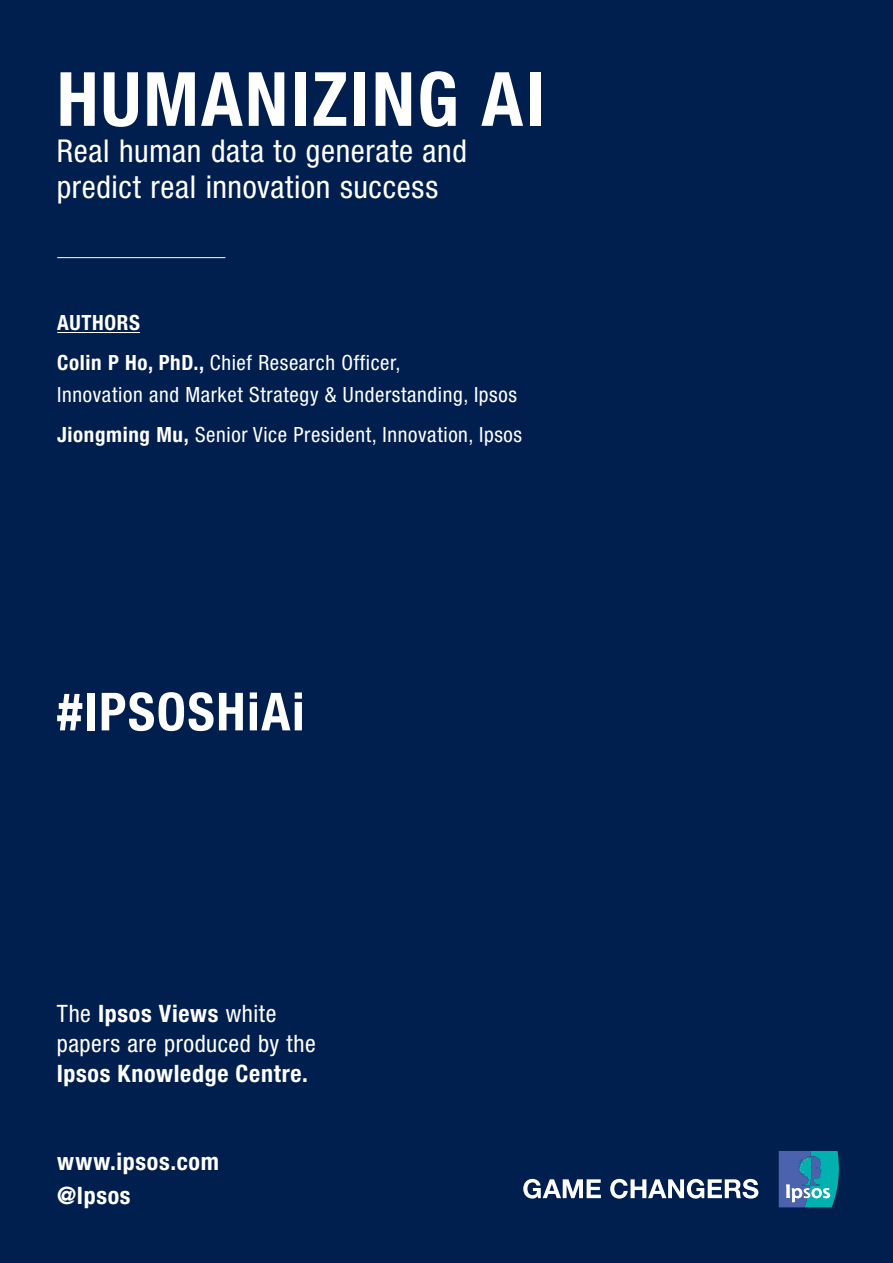
<style>
.page{position:relative;width:893px;height:1263px;background:#001f4e}
.page>*{position:absolute;margin:0;border:0;box-sizing:border-box;transform-origin:0 0}
.t1{font:700 condensed 75px "Helvetica Neue LT Pro";letter-spacing:.03em;color:#fff}
.t2{font:700 condensed 52.5px "Helvetica Neue LT Pro";letter-spacing:.03em;color:#fff}
.t3{font:condensed 31.5px/36px "Helvetica Neue LT Pro";letter-spacing:.02em;color:#fff}
.t4{font:condensed 24px/30px "Helvetica Neue LT Pro";letter-spacing:.02em;color:#fff}
.t5{font:700 condensed 24px/34px "Helvetica Neue LT Pro";letter-spacing:.03em;color:#fff}
.t6{font:condensed 21px/40px "Helvetica Neue LT Pro";letter-spacing:.03em;color:#fff}
.t7{font:700 condensed 21px/40px "Helvetica Neue LT Pro";letter-spacing:.03em;color:#fff}
.s1{font-weight:400}
.s2{font-weight:700}
</style>
<div class="page">
<hr style="left:57px;top:332px;width:83px;height:1px;background:#fff">
<hr style="left:57px;top:257px;width:168px;height:1px;background:#fff">
<svg style="left:779px;top:1151px;width:60px;height:56px"></svg>
<svg style="left:523px;top:1179px;width:235px;height:19px"></svg>
<h1 class="t1" style="left:57px;top:54px;width:489px">HUMANIZING AI</h1>
<h3 class="t3" style="left:57px;top:132px;width:412px">Real human data to generate and predict real innovation success</h3>
<p class="t7" style="left:57px;top:303px;width:345px">AUTHORS<br>Colin P Ho, PhD., <span class="s1">Chief Research Officer,</span></p>
<p class="t6" style="left:57px;top:374px;width:466px">Innovation and Market Strategy &amp; Understanding, Ipsos<br><span class="s2">Jiongming Mu,</span> Senior Vice President, Innovation, Ipsos</p>
<h2 class="t2" style="left:57px;top:680px;width:249px">#IPSOSHiAi</h2>
<p class="t4" style="left:57px;top:999px;width:260px">The <span class="s2">Ipsos Views</span> white papers are produced by the</p>
<p class="t5" style="left:57px;top:1057px;width:253px">Ipsos Knowledge Centre.</p>
<p class="t5" style="left:57px;top:1144px;width:163px">www.ipsos.com @Ipsos</p>
</div>
